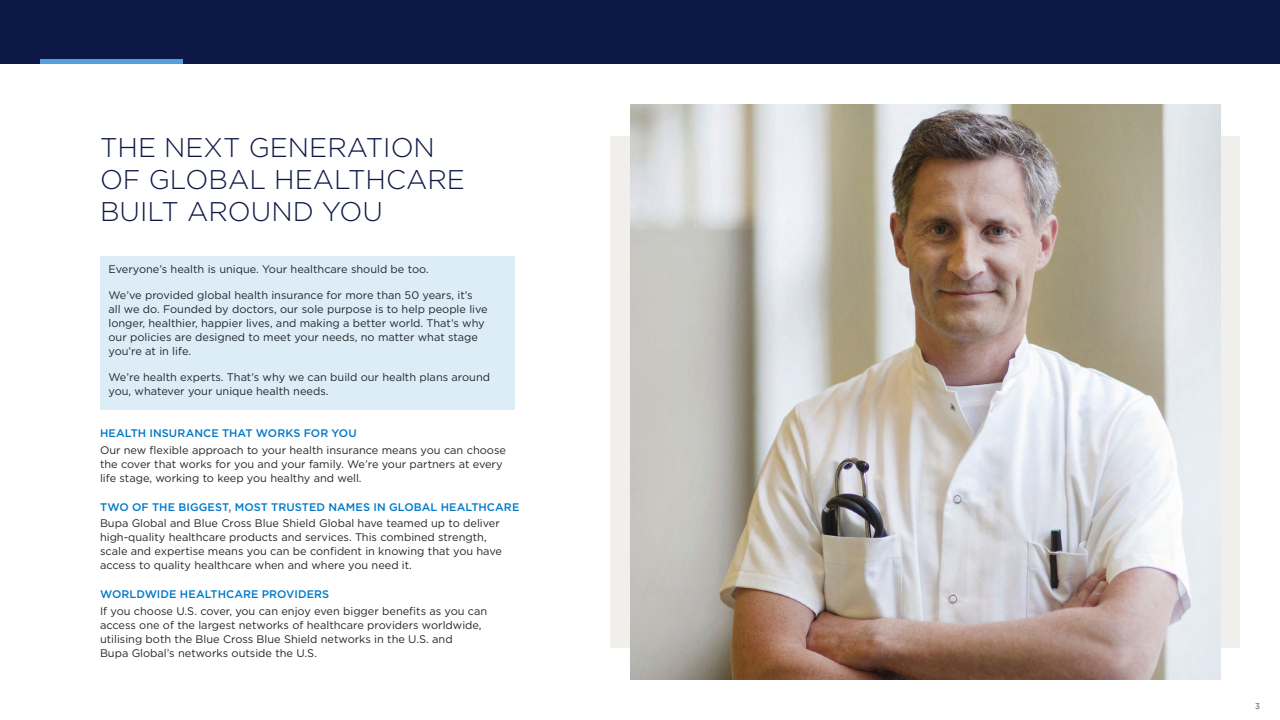
<style>
.page{position:relative;width:1280px;height:720px;background:#fff}
.page>*{position:absolute;margin:0;border:0;box-sizing:border-box;transform-origin:0 0}
.t1{font:300 27px/32px "Gotham";color:#0d1846}
.t2{font:11px/14px "Gotham";color:#21272a}
.t3{font:500 11px "Gotham";letter-spacing:.005em;color:#0079c8}
.t4{font:8px "Gotham";color:#404040}
</style>
<div class="page">
<div style="left:0;top:0;width:1280px;height:64px;background:#0d1846"></div>
<div style="left:40px;top:59px;width:143px;height:5px;background:#51a0dc"></div>
<div style="left:100px;top:256px;width:415px;height:154px;background:#ddedf8"></div>
<div style="left:610px;top:136px;width:630px;height:512px;background:#f1efeb"></div>
<img style="left:630px;top:104px;width:591px;height:576px">
<h1 class="t1" style="left:100px;top:130px;width:366px">THE NEXT GENERATION<br>OF GLOBAL HEALTHCARE<br>BUILT AROUND YOU</h1>
<p class="t2" style="left:109px;top:262px;width:322px">Everyone’s health is unique. Your healthcare should be too.</p>
<p class="t2" style="left:109px;top:288px;width:381px">We’ve provided global health insurance for more than 50 years, it’s<br>all we do. Founded by doctors, our sole purpose is to help people live longer, healthier, happier lives, and making a better world. That’s why our policies are designed to meet your needs, no matter what stage you’re at in life.</p>
<p class="t2" style="left:109px;top:370px;width:383px">We’re health experts. That’s why we can build our health plans around you, whatever your unique health needs.</p>
<p class="t3" style="left:100px;top:426px;width:258px">HEALTH INSURANCE THAT WORKS FOR YOU</p>
<p class="t2" style="left:100px;top:443px;width:407px">Our new flexible approach to your health insurance means you can choose the cover that works for you and your family. We’re your partners at every life stage, working to keep you healthy and well.</p>
<p class="t3" style="left:100px;top:500px;width:421px">TWO OF THE BIGGEST, MOST TRUSTED NAMES IN GLOBAL HEALTHCARE</p>
<p class="t2" style="left:100px;top:516px;width:404px">Bupa Global and Blue Cross Blue Shield Global have teamed up to deliver high-quality healthcare products and services. This combined strength, scale and expertise means you can be confident in knowing that you have access to quality healthcare when and where you need it.</p>
<p class="t3" style="left:100px;top:587px;width:231px">WORLDWIDE HEALTHCARE PROVIDERS</p>
<p class="t2" style="left:100px;top:603px;width:389px">If you choose U.S. cover, you can enjoy even bigger benefits as you can access one of the largest networks of healthcare providers worldwide, utilising both the Blue Cross Blue Shield networks in the U.S. and<br>Bupa Global’s networks outside the U.S.</p>
<p class="t4" style="left:1255px;top:701px;width:6px">3</p>
</div>
